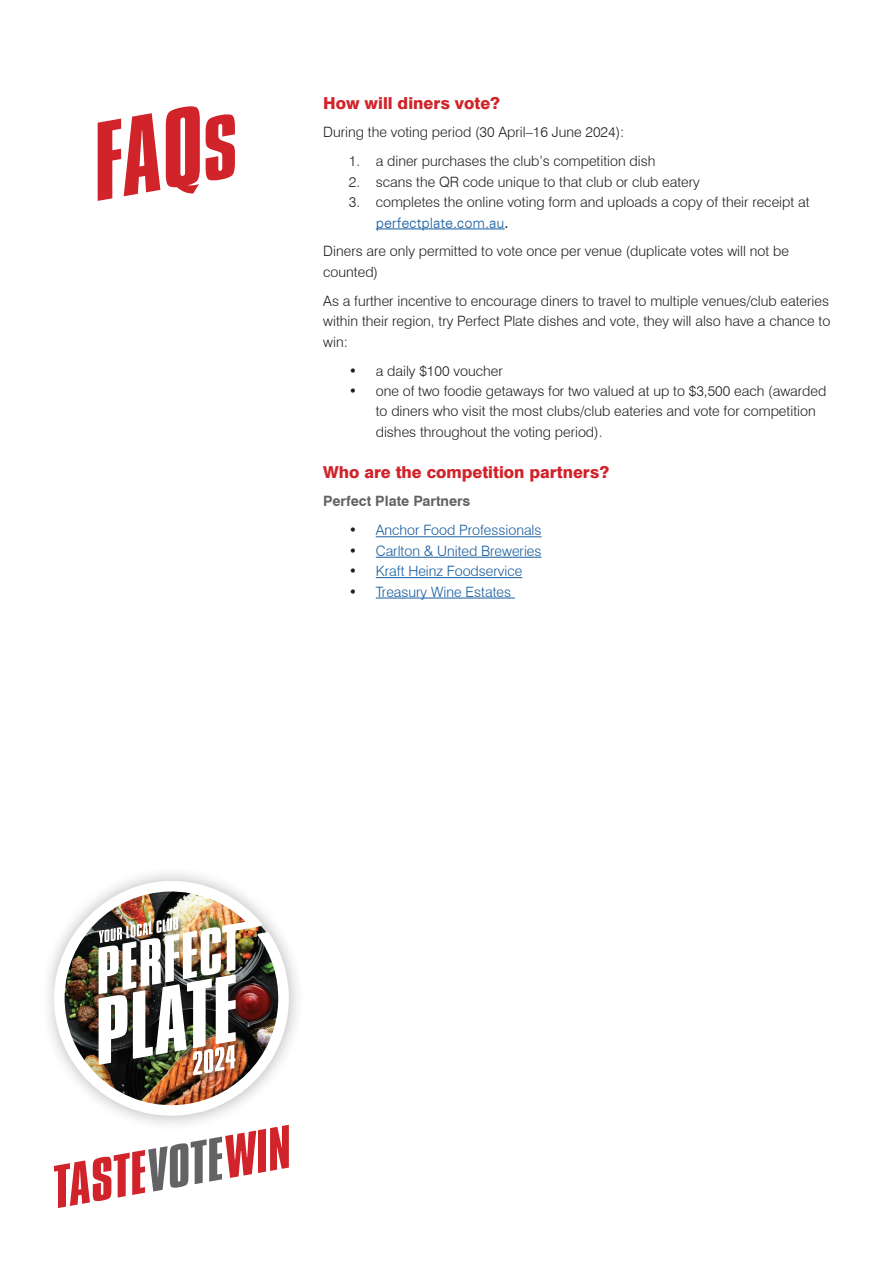
<style>
.page{position:relative;width:893px;height:1263px;background:#fff}
.page>*{position:absolute;margin:0;border:0;box-sizing:border-box;transform-origin:0 0}
.t1{font:800 16.5px "Swiss 721 BT";color:#d1232a}
.t2{font:300 14.25px/20.4px "Swiss 721 BT";color:#231f20}
.t3{font:300 14.25px "Swiss 721 BT";color:#175d9e}
.t4{font:300 14.25px "Zurich BT";color:#175d9e}
.t5{font:700 14.25px "Swiss 721 BT";color:#636366}
.s1{font-weight:400;color:#231f20}
.s2{color:#231f20}
</style>
<div class="page">
<hr style="left:376px;top:229px;width:129px;height:1px;background:#175d9e">
<hr style="left:376px;top:536px;width:166px;height:1px;background:#175d9e">
<hr style="left:376px;top:557px;width:165px;height:1px;background:#175d9e">
<hr style="left:376px;top:577px;width:146px;height:1px;background:#175d9e">
<hr style="left:376px;top:598px;width:139px;height:1px;background:#175d9e">
<svg style="left:98px;top:106px;width:137px;height:95px"></svg>
<svg style="left:54px;top:1131px;width:235px;height:77px"></svg>
<div style="left:41px;top:866px;width:264px;height:265px;background:#231f20;opacity:.3"></div>
<img style="left:53px;top:880px;width:236px;height:237px">
<div style="left:98px;top:916px;width:86px;height:32px;background:#231f20;opacity:.5"></div>
<div style="left:192px;top:1044px;width:50px;height:37px;background:#231f20;opacity:.45"></div>
<img style="left:99px;top:917px;width:137px;height:158px">
<p class="t1" style="left:323px;top:93px;width:178px">How will diners vote?</p>
<p class="t2" style="left:323px;top:122px;width:303px">During the voting period (30 April–16 June 2024):</p>
<p class="t2" style="left:349px;top:151px;width:308px">1. a diner purchases the club’s competition dish</p>
<p class="t2" style="left:349px;top:171px;width:352px">2. scans the QR code unique to that club or club eatery</p>
<p class="t2" style="left:349px;top:192px;width:462px">3. completes the online voting form and uploads a copy of their receipt at</p>
<p class="t4" style="left:376px;top:214px;width:134px">perfectplate.com.au<span class="s1">.</span></p>
<p class="t2" style="left:323px;top:241px;width:467px">Diners are only permitted to vote once per venue (duplicate votes will not be counted)</p>
<p class="t2" style="left:323px;top:290px;width:509px;text-align:justify">As a further incentive to encourage diners to travel to multiple venues/club eateries within their region, try Perfect Plate dishes and vote, they will also have a chance to win:</p>
<p class="t2" style="left:349px;top:360px;width:156px">• a daily $100 voucher</p>
<p class="t2" style="left:376px;top:380px;width:452px;text-indent:-27px">• one of two foodie getaways for two valued at up to $3,500 each (awarded to diners who visit the most clubs/club eateries and vote for competition dishes throughout the voting period).</p>
<p class="t1" style="left:323px;top:462px;width:288px">Who are the competition partners?</p>
<p class="t5" style="left:323px;top:491px;width:149px">Perfect Plate Partners</p>
<p class="t3" style="left:349px;top:522px;width:194px"><span class="s2">•</span> Anchor Food Professionals</p>
<p class="t3" style="left:349px;top:542px;width:194px"><span class="s2">•</span> Carlton &amp; United Breweries</p>
<p class="t3" style="left:349px;top:562px;width:175px"><span class="s2">•</span> Kraft Heinz Foodservice</p>
<p class="t3" style="left:349px;top:583px;width:164px"><span class="s2">•</span> Treasury Wine Estates</p>
</div>
